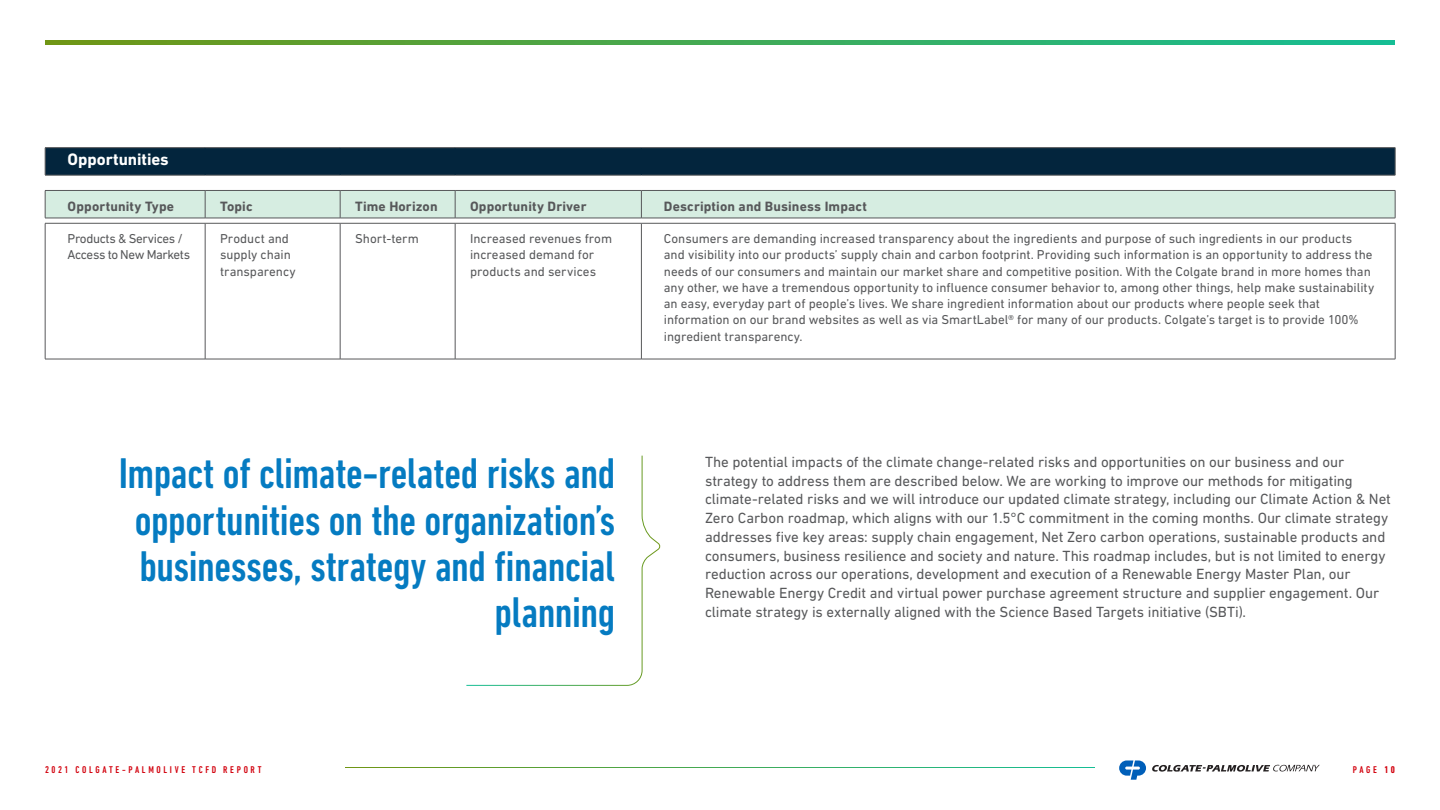
<style>
.page{position:relative;width:1440px;height:810px;background:#fff}
.page>*{position:absolute;margin:0;border:0;box-sizing:border-box;transform-origin:0 0}
.t1{font:500 condensed 43.75px/46.2px "DIN Next LT Pro";letter-spacing:-.01em;color:#057bc1;text-align:right}
.t2{font:700 16.88px "DIN Next LT Pro";letter-spacing:-.005em;color:#fff}
.t3{font:15px/18.8px "DIN Next LT Pro";letter-spacing:-.01em;color:#57585a}
.t4{font:700 13.75px "DIN Next LT Pro";letter-spacing:.01em;color:#57585a}
.t5{font:13.12px/16.2px "DIN Next LT Pro";color:#57585a}
.t6{font:13.12px/16.2px "DIN Next LT Pro";letter-spacing:-.03em;color:#57585a}
.t7{font:500 condensed 10px "DIN Next LT Pro";letter-spacing:.27em;color:#d2010d}
.s1{font-weight:700}
</style>
<div class="page">
<svg style="left:1152px;top:765px;width:168px;height:7px"></svg>
<svg style="left:1119px;top:760px;width:27px;height:20px"></svg>
<hr style="left:45px;top:223px;width:160px;height:1px;background:#57585a">
<hr style="left:45px;top:223px;width:1px;height:136px;background:#57585a">
<hr style="left:205px;top:223px;width:135px;height:1px;background:#57585a">
<hr style="left:205px;top:223px;width:1px;height:136px;background:#57585a">
<hr style="left:340px;top:223px;width:115px;height:1px;background:#57585a">
<hr style="left:340px;top:223px;width:1px;height:136px;background:#57585a">
<hr style="left:455px;top:223px;width:186px;height:1px;background:#57585a">
<hr style="left:455px;top:223px;width:1px;height:136px;background:#57585a">
<hr style="left:641px;top:223px;width:754px;height:1px;background:#57585a">
<hr style="left:641px;top:223px;width:1px;height:136px;background:#57585a">
<hr style="left:1395px;top:223px;width:1px;height:136px;background:#57585a">
<hr style="left:45px;top:359px;width:160px;height:1px;background:#57585a">
<hr style="left:205px;top:359px;width:135px;height:1px;background:#57585a">
<hr style="left:340px;top:359px;width:115px;height:1px;background:#57585a">
<hr style="left:455px;top:359px;width:186px;height:1px;background:#57585a">
<hr style="left:641px;top:359px;width:754px;height:1px;background:#57585a">
<svg style="left:45px;top:40px;width:1350px;height:5px;background:#42a954"></svg>
<svg style="left:45px;top:190px;width:1351px;height:28px;background:#cee4d9"></svg>
<hr style="left:45px;top:218px;width:160px;height:1px;background:#57585a">
<hr style="left:205px;top:218px;width:135px;height:1px;background:#57585a">
<hr style="left:340px;top:218px;width:115px;height:1px;background:#57585a">
<hr style="left:455px;top:218px;width:186px;height:1px;background:#57585a">
<hr style="left:641px;top:218px;width:754px;height:1px;background:#57585a">
<hr style="left:45px;top:147px;width:160px;height:1px;background:#57585a">
<hr style="left:205px;top:147px;width:135px;height:1px;background:#57585a">
<hr style="left:340px;top:147px;width:115px;height:1px;background:#57585a">
<hr style="left:455px;top:147px;width:186px;height:1px;background:#57585a">
<hr style="left:641px;top:147px;width:754px;height:1px;background:#57585a">
<hr style="left:45px;top:175px;width:160px;height:1px;background:#57585a">
<hr style="left:205px;top:175px;width:135px;height:1px;background:#57585a">
<hr style="left:340px;top:175px;width:115px;height:1px;background:#57585a">
<hr style="left:455px;top:175px;width:186px;height:1px;background:#57585a">
<hr style="left:641px;top:175px;width:754px;height:1px;background:#57585a">
<svg style="left:45px;top:148px;width:1351px;height:27px;background:#04263d"></svg>
<svg style="left:466px;top:455px;width:195px;height:231px"></svg>
<p class="t2" style="left:68px;top:150px;width:103px">Opportunities</p>
<p class="t4" style="left:68px;top:198px;width:108px">Opportunity Type</p>
<p class="t4" style="left:220px;top:198px;width:34px">Topic</p>
<p class="t4" style="left:355px;top:198px;width:84px">Time Horizon</p>
<p class="t4" style="left:470px;top:198px;width:118px">Opportunity Driver</p>
<p class="t4" style="left:664px;top:198px;width:205px">Description and Business Impact</p>
<p class="t6" style="left:68px;top:230px;width:124px">Products &amp; Services /<br>Access to New Markets</p>
<p class="t5" style="left:220px;top:230px;width:77px">Product and supply chain transparency</p>
<p class="t5" style="left:355px;top:230px;width:65px">Short-term</p>
<p class="t5" style="left:470px;top:230px;width:144px">Increased revenues from increased demand for products and services</p>
<p class="t5" style="left:664px;top:230px;width:712px">Consumers are demanding increased transparency about the ingredients and purpose of such ingredients in our products and visibility into our products’ supply chain and carbon footprint. Providing such information is an opportunity to address the needs of our consumers and maintain our market share and competitive position. With the Colgate brand in more homes than any other, we have a tremendous opportunity to influence consumer behavior to, among other things, help make sustainability an easy, everyday part of people’s lives. We share ingredient information about our products where people seek that information on our brand websites as well as via SmartLabel® for many of our products. Colgate’s target is to provide 100% ingredient transparency.</p>
<p class="t1" style="left:119px;top:450px;width:498px">Impact of climate-related risks and opportunities on the organization’s businesses, strategy and financial planning</p>
<p class="t7" style="left:45px;top:763px;width:218px">2021 COLGATE-PALMOLIVE TCFD REPORT</p>
<p class="t3" style="left:705px;top:452px;width:688px">The potential impacts of the climate change-related risks and opportunities on our business and our strategy to address them are described below. We are working to improve our methods for mitigating climate-related risks and we will introduce our updated climate strategy, including our Climate Action &amp; Net Zero Carbon roadmap, which aligns with our 1.5°C commitment in the coming months. Our climate strategy addresses five key areas: supply chain engagement, Net Zero carbon operations, sustainable products and consumers, business resilience and society and nature. This roadmap includes, but is not limited to energy reduction across our operations, development and execution of a Renewable Energy Master Plan, our Renewable Energy Credit and virtual power purchase agreement structure and supplier engagement. Our climate strategy is externally aligned with the Science Based Targets initiative (SBTi).</p>
<p class="t7" style="left:1353px;top:763px;width:44px">PAGE <span class="s1">10</span></p>
</div>
